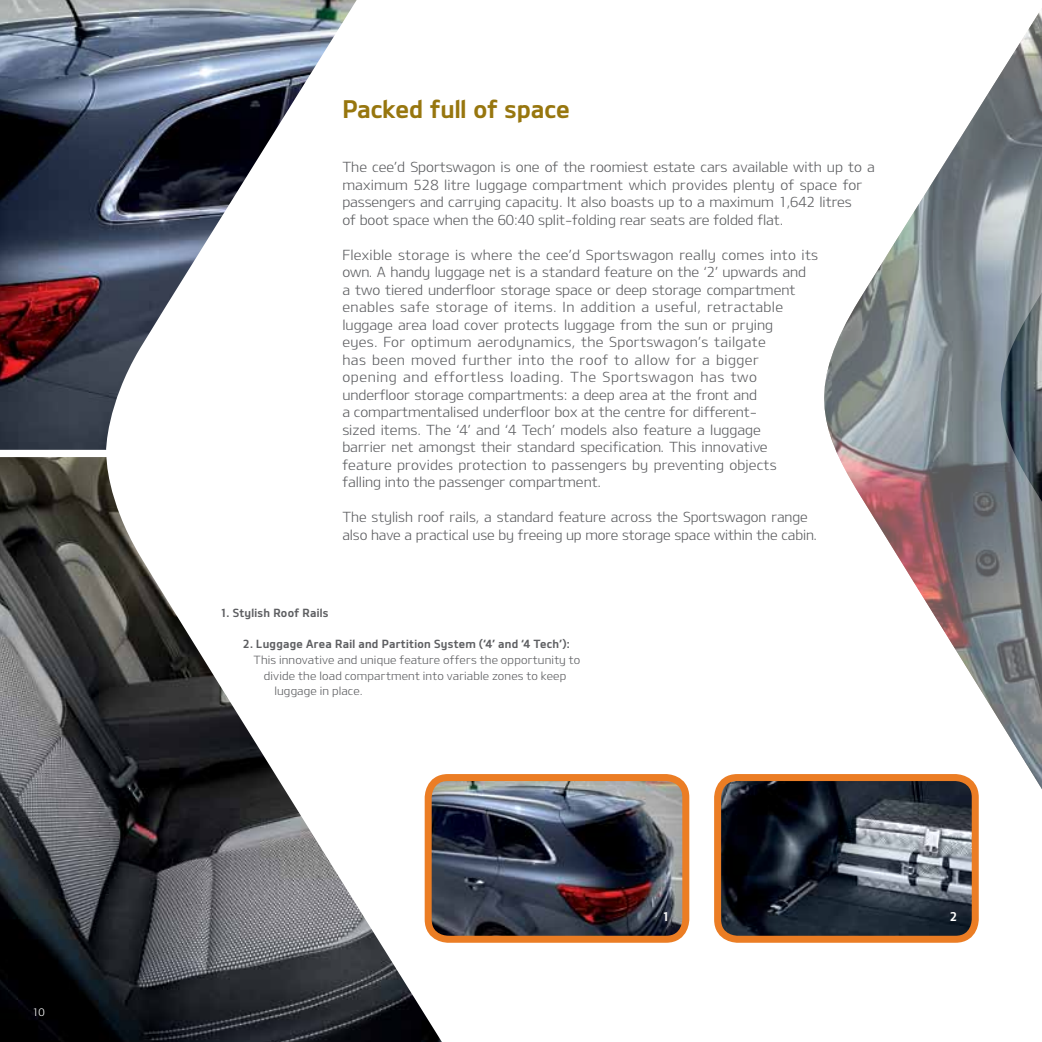
<style>
.page{position:relative;width:1042px;height:1042px;background:#fff}
.page>*{position:absolute;margin:0;border:0;box-sizing:border-box;transform-origin:0 0}
.t1{font:24.5px "Kia OTFB";color:#97760e}
.t2{font:14px/17.5px "Kia OTFL";color:#5e5f62}
.t3{font:12.25px "Kia OTFB";color:#fff}
.t4{font:11.38px "Kia OTFL";letter-spacing:.015em;color:#5e5f62}
.t5{font:11.38px "Kia OTFB";letter-spacing:.025em;color:#5e5f62}
.t6{font:10.5px "Kia OTFL";color:#fff}
</style>
<div class="page">
<svg style="left:824px;top:8px;width:218px;height:781px"></svg>
<img style="left:442px;top:782px;width:239px;height:153px">
<div style="left:425px;top:774px;width:264px;height:169px;border:7px solid #eb7d24;border-radius:20px"></div>
<img style="left:0;top:0;width:357px;height:450px">
<img style="left:0;top:457px;width:442px;height:585px">
<img style="left:722px;top:777px;width:253px;height:158px">
<div style="left:714px;top:774px;width:265px;height:169px;border:7px solid #eb7d24;border-radius:20px"></div>
<p class="t6" style="left:32px;top:1005px;width:14px">10</p>
<h1 class="t1" style="left:342px;top:94px;width:229px">Packed full of space</h1>
<p class="t2" style="left:342px;top:158px;width:534px">The cee’d Sportswagon is one of the roomiest estate cars available with up to a maximum 528 litre luggage compartment which provides plenty of space for passengers and carrying capacity. It also boasts up to a maximum 1,642 litres<br>of boot space when the 60:40 split-folding rear seats are folded flat.</p>
<p class="t2" style="left:342px;top:245px;width:477px">Flexible storage is where the cee’d Sportswagon really comes into its own. A handy luggage net is a standard feature on the ‘2’ upwards and<br>a two tiered underfloor storage space or deep storage compartment enables safe storage of items. In addition a useful, retractable luggage area load cover protects luggage from the sun or prying<br>eyes. For optimum aerodynamics, the Sportswagon’s tailgate<br>has been moved further into the roof to allow for a bigger<br>opening and effortless loading. The Sportswagon has two underfloor storage compartments: a deep area at the front and<br>a compartmentalised underfloor box at the centre for different-<br>sized items. The ‘4’ and ‘4 Tech’ models also feature a luggage<br>barrier net amongst their standard specification. This innovative feature provides protection to passengers by preventing objects falling into the passenger compartment.</p>
<p class="t2" style="left:342px;top:508px;width:476px">The stylish roof rails, a standard feature across the Sportswagon range also have a practical use by freeing up more storage space within the cabin.</p>
<p class="t5" style="left:220px;top:605px;width:110px">1. Stylish Roof Rails</p>
<p class="t5" style="left:243px;top:637px;width:328px">2. Luggage Area Rail and Partition System (‘4’ and ‘4 Tech’):</p>
<p class="t4" style="left:253px;top:652px;width:328px">This innovative and unique feature offers the opportunity to</p>
<p class="t4" style="left:264px;top:668px;width:304px">divide the load compartment into variable zones to keep</p>
<p class="t4" style="left:274px;top:684px;width:90px">luggage in place.</p>
<p class="t3" style="left:662px;top:909px;width:9px">1</p>
<p class="t3" style="left:950px;top:909px;width:9px">2</p>
</div>
